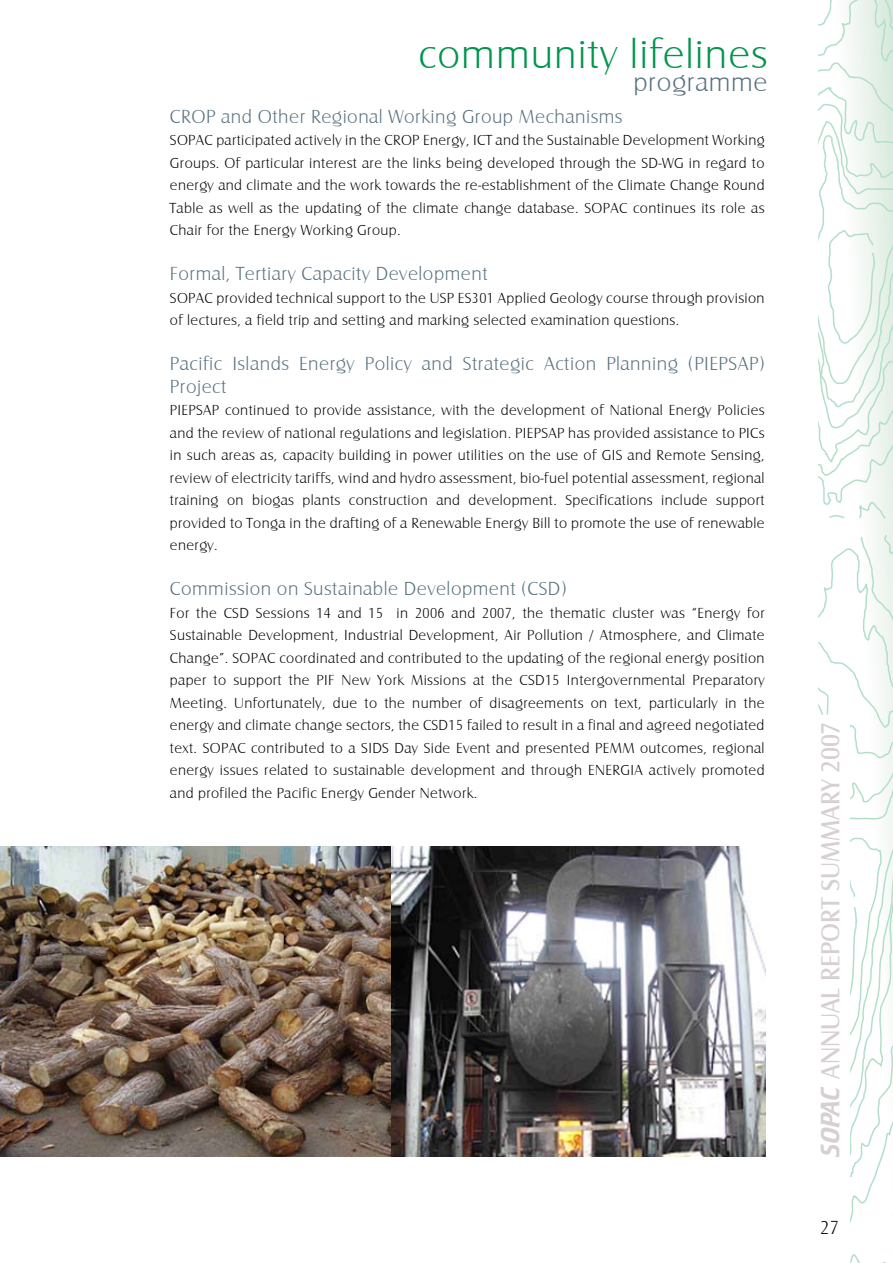
<style>
.page{position:relative;width:893px;height:1263px;background:#fff}
.page>*{position:absolute;margin:0;border:0;box-sizing:border-box;transform-origin:0 0}
.t1{font:42px "Castle T Ligh";letter-spacing:.025em;color:#00954d}
.t2{font:27px "Castle T";color:#d6d0d5;scale:.95 1}
.t3{font:27px "Castle T Ligh";letter-spacing:.025em;color:#58707e}
.t4{font:19.5px/22.5px "Castle T Ligh";letter-spacing:.025em;color:#58707e}
.t5{font:19.5px "Castle T Ligh";color:#000}
.t6{font:15px/22.5px "Castle T Ligh";letter-spacing:.025em;color:#000;text-align:justify}
.s1{font-family:"Crillee BT";font-style:italic}
</style>
<div class="page">
<svg style="left:818px;top:0;width:75px;height:448px"></svg>
<svg style="left:818px;top:448px;width:75px;height:82px"></svg>
<svg style="left:818px;top:530px;width:75px;height:733px"></svg>
<img style="left:0;top:846px;width:432px;height:310px">
<img style="left:391px;top:847px;width:374px;height:309px">
<h1 class="t1" style="left:418px;top:32px;width:350px">community lifelines</h1>
<h2 class="t3" style="left:633px;top:67px;width:136px">programme</h2>
<h3 class="t4" style="left:170px;top:105px;width:454px">CROP and Other Regional Working Group Mechanisms</h3>
<p class="t6" style="left:170px;top:129px;width:596px">SOPAC participated actively in the CROP Energy, ICT and the Sustainable Development Working Groups. Of particular interest are the links being developed through the SD-WG in regard to energy and climate and the work towards the re-establishment of the Climate Change Round Table as well as the updating of the climate change database. SOPAC continues its role as Chair for the Energy Working Group.</p>
<h3 class="t4" style="left:170px;top:263px;width:319px">Formal, Tertiary Capacity Development</h3>
<p class="t6" style="left:170px;top:287px;width:596px">SOPAC provided technical support to the USP ES301 Applied Geology course through provision of lectures, a field trip and setting and marking selected examination questions.</p>
<h3 class="t4" style="left:170px;top:353px;width:596px">Pacific Islands Energy Policy and Strategic Action Planning (PIEPSAP)<br>Project</h3>
<p class="t6" style="left:170px;top:399px;width:596px">PIEPSAP continued to provide assistance, with the development of National Energy Policies and the review of national regulations and legislation. PIEPSAP has provided assistance to PICs in such areas as, capacity building in power utilities on the use of GIS and Remote Sensing, review of electricity tariffs, wind and hydro assessment, bio-fuel potential assessment, regional training on biogas plants construction and development. Specifications include support provided to Tonga in the drafting of a Renewable Energy Bill to promote the use of renewable energy.</p>
<h3 class="t4" style="left:170px;top:578px;width:398px">Commission on Sustainable Development (CSD)</h3>
<p class="t6" style="left:170px;top:602px;width:596px">For the CSD Sessions 14 and 15 in 2006 and 2007, the thematic cluster was “Energy for Sustainable Development, Industrial Development, Air Pollution / Atmosphere, and Climate Change”. SOPAC coordinated and contributed to the updating of the regional energy position paper to support the PIF New York Missions at the CSD15 Intergovernmental Preparatory Meeting. Unfortunately, due to the number of disagreements on text, particularly in the energy and climate change sectors, the CSD15 failed to result in a final and agreed negotiated text. SOPAC contributed to a SIDS Day Side Event and presented PEMM outcomes, regional energy issues related to sustainable development and through ENERGIA actively promoted and profiled the Pacific Energy Gender Network.</p>
<h2 class="t2" style="left:815px;top:1155px;width:458px;rotate:-90deg"><span class="s1">SOPAC</span> ANNUAL REPORT SUMMARY 2007</h2>
<h3 class="t5" style="left:820px;top:1217px;width:21px">27</h3>
</div>
